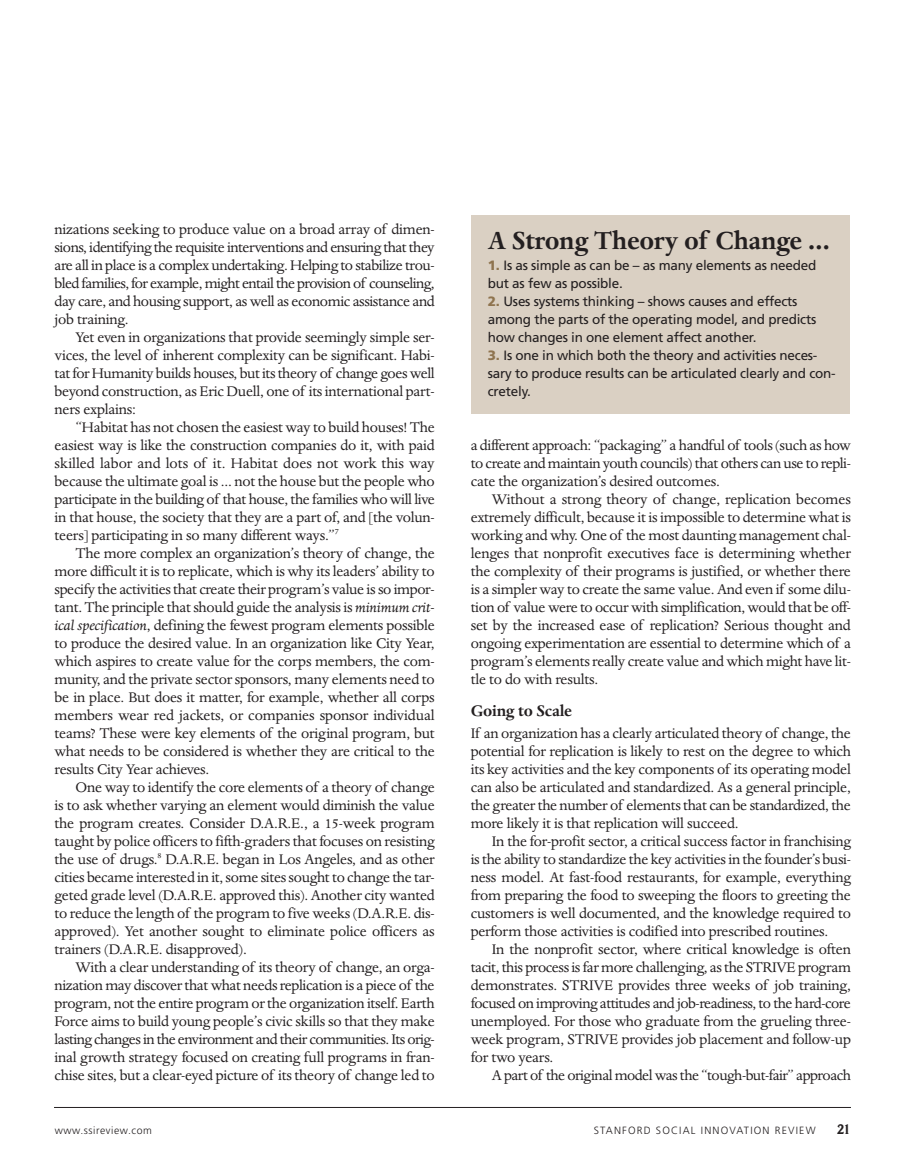
<style>
.page{position:relative;width:905px;height:1175px;background:#fff}
.page>*{position:absolute;margin:0;border:0;box-sizing:border-box;transform-origin:0 0}
.t1{font:700 28.5px "Dante";letter-spacing:-.015em;color:#231f20}
.t2{font:700 17.7px "Dante";letter-spacing:-.015em;color:#231f20}
.t3{font:16.2px/18px "Dante";letter-spacing:-.015em;color:#231f20;text-align:justify}
.t4{font:13.5px/18px "Frutiger";letter-spacing:-.015em;color:#231f20}
.t5{font:700 13.5px "Cantoria";color:#231f20}
.t6{font:300 10.5px "Frutiger";letter-spacing:.11em;color:#231f20}
.t7{font:300 10.5px "Frutiger";letter-spacing:.055em;color:#231f20}
.s1{font-style:italic}
.s2{font-weight:900;color:#8f744f}
</style>
<div class="page">
<hr style="left:54px;top:1107px;width:796px;height:1px;background:#231f20">
<div style="left:471px;top:215px;width:378px;height:198px;background:#dad0c3"></div>
<p class="t3" style="left:55px;top:221px;width:382px">nizations seeking to produce value on a broad array of dimen&shy;sions, identifying the requisite interventions and ensuring that they are all in place is a complex undertaking. Helping to stabilize trou&shy;bled families, for example, might entail the provision of counseling, day care, and housing support, as well as economic assistance and job training.</p>
<p class="t3" style="left:55px;top:329px;width:381px;text-indent:21px">Yet even in organizations that provide seemingly simple ser&shy;vices, the level of inherent complexity can be significant. Habi&shy;tat for Humanity builds houses, but its theory of change goes well beyond construction, as Eric Duell, one of its international part&shy;ners explains:</p>
<p class="t3" style="left:55px;top:419px;width:382px;text-indent:21px">“Habitat has not chosen the easiest way to build houses! The easiest way is like the construction companies do it, with paid skilled labor and lots of it. Habitat does not work this way because the ultimate goal is ... not the house but the people who participate in the building of that house, the families who will live in that house, the society that they are a part of, and [the volun&shy;teers] participating in so many different ways.”<sup>7</sup></p>
<p class="t3" style="left:55px;top:545px;width:381px;text-indent:21px">The more complex an organization’s theory of change, the more difficult it is to replicate, which is why its leaders’ ability to specify the activities that create their program’s value is so impor&shy;tant. The principle that should guide the analysis is <span class="s1">minimum crit&shy;ical specification</span>, defining the fewest program elements possible to produce the desired value. In an organization like City Year, which aspires to create value for the corps members, the com&shy;munity, and the private sector sponsors, many elements need to be in place. But does it matter, for example, whether all corps members wear red jackets, or companies sponsor individual teams? These were key elements of the original program, but what needs to be considered is whether they are critical to the results City Year achieves.</p>
<p class="t3" style="left:55px;top:779px;width:381px;text-indent:21px">One way to identify the core elements of a theory of change is to ask whether varying an element would diminish the value the program creates. Consider D.A.R.E., a 15-week program taught by police officers to fifth-graders that focuses on resisting the use of drugs.<sup>8</sup> D.A.R.E. began in Los Angeles, and as other cities became interested in it, some sites sought to change the tar&shy;geted grade level (D.A.R.E. approved this). Another city wanted to reduce the length of the program to five weeks (D.A.R.E. dis&shy;approved). Yet another sought to eliminate police officers as trainers (D.A.R.E. disapproved).</p>
<p class="t3" style="left:55px;top:959px;width:381px;text-indent:21px">With a clear understanding of its theory of change, an orga&shy;nization may discover that what needs replication is a piece of the program, not the entire program or the organization itself. Earth Force aims to build young people’s civic skills so that they make lasting changes in the environment and their communities. Its orig&shy;inal growth strategy focused on creating full programs in fran&shy;chise sites, but a clear-eyed picture of its theory of change led to</p>
<h1 class="t1" style="left:488px;top:229px;width:344px">A Strong Theory of Change ...</h1>
<p class="t4" style="left:488px;top:257px;width:330px"><span class="s2">1.</span> Is as simple as can be – as many elements as needed but as few as possible.</p>
<p class="t4" style="left:488px;top:293px;width:330px"><span class="s2">2.</span> Uses systems thinking – shows causes and effects among the parts of the operating model, and predicts how changes in one element affect another.</p>
<p class="t4" style="left:488px;top:347px;width:349px"><span class="s2">3.</span> Is one in which both the theory and activities neces&shy;sary to produce results can be articulated clearly and con&shy;cretely.</p>
<p class="t3" style="left:470px;top:437px;width:381px">a different approach: “packaging” a handful of tools (such as how to create and maintain youth councils) that others can use to repli&shy;cate the organization’s desired outcomes.</p>
<p class="t3" style="left:470px;top:491px;width:382px;text-indent:21px">Without a strong theory of change, replication becomes extremely difficult, because it is impossible to determine what is working and why. One of the most daunting management chal&shy;lenges that nonprofit executives face is determining whether the complexity of their programs is justified, or whether there is a simpler way to create the same value. And even if some dilu&shy;tion of value were to occur with simplification, would that be off&shy;set by the increased ease of replication? Serious thought and ongoing experimentation are essential to determine which of a program’s elements really create value and which might have lit&shy;tle to do with results.</p>
<p class="t2" style="left:470px;top:703px;width:103px">Going to Scale</p>
<p class="t3" style="left:470px;top:725px;width:381px">If an organization has a clearly articulated theory of change, the potential for replication is likely to rest on the degree to which its key activities and the key components of its operating model can also be articulated and standardized. As a general principle, the greater the number of elements that can be standardized, the more likely it is that replication will succeed.</p>
<p class="t3" style="left:470px;top:833px;width:382px;text-indent:21px">In the for-profit sector, a critical success factor in franchising is the ability to standardize the key activities in the founder’s busi&shy;ness model. At fast-food restaurants, for example, everything from preparing the food to sweeping the floors to greeting the customers is well documented, and the knowledge required to perform those activities is codified into prescribed routines.</p>
<p class="t3" style="left:470px;top:941px;width:381px;text-indent:21px">In the nonprofit sector, where critical knowledge is often tacit, this process is far more challenging, as the STRIVE program demonstrates. STRIVE provides three weeks of job training, focused on improving attitudes and job-readiness, to the hard-core unemployed. For those who graduate from the grueling three&shy;week program, STRIVE provides job placement and follow-up for two years.</p>
<p class="t3" style="left:492px;top:1067px;width:360px">A part of the original model was the “tough-but-fair” approach</p>
<p class="t7" style="left:55px;top:1126px;width:99px">www.ssireview.com</p>
<p class="t6" style="left:593px;top:1126px;width:223px">STANFORD SOCIAL INNOVATION REVIEW</p>
<p class="t5" style="left:836px;top:1124px;width:15px">21</p>
</div>
